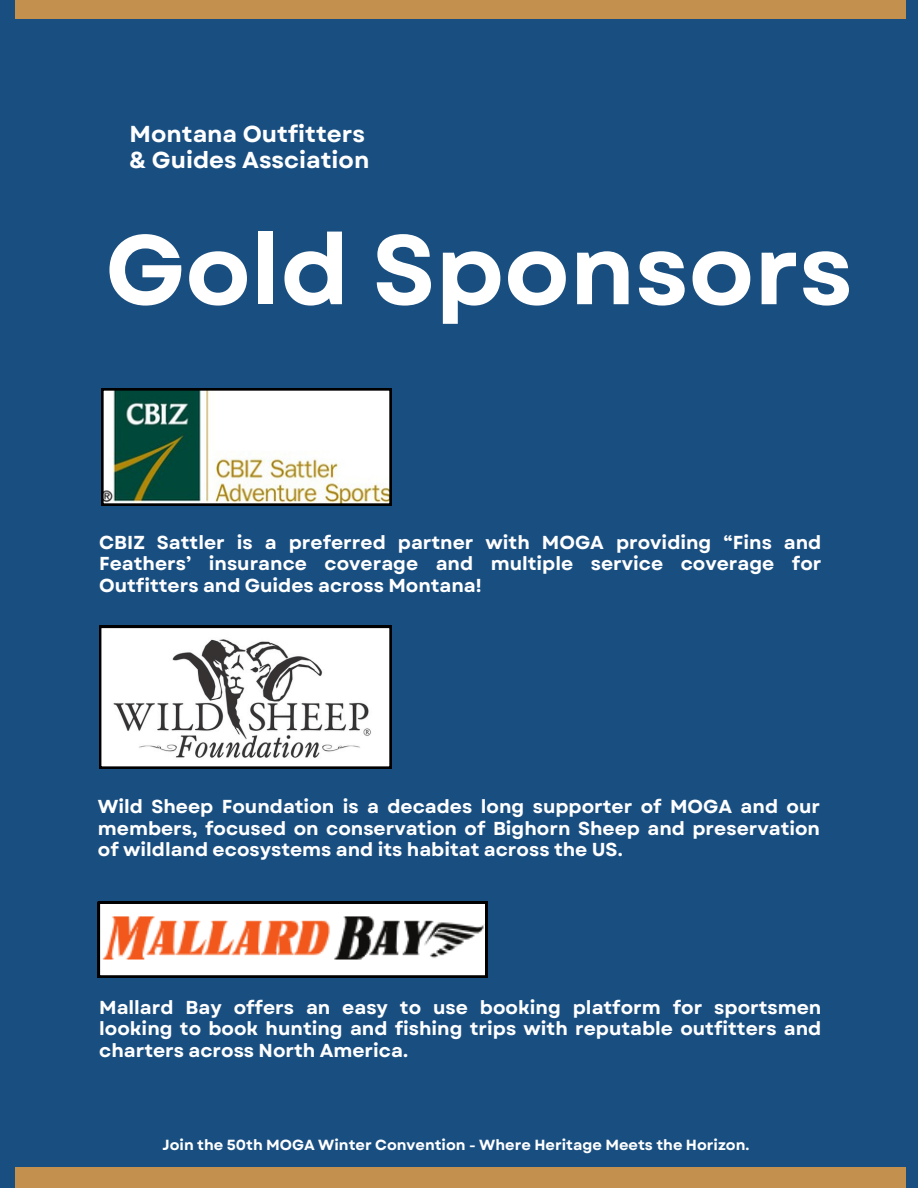
<style>
.page{position:relative;width:918px;height:1188px;background:#194e80}
.page>*{position:absolute;margin:0;border:0;box-sizing:border-box;transform-origin:0 0}
.t1{font:700 98.1px "Garet";color:#fff}
.t2{font:700 23.1px/26.7px "Garet";color:#fff}
.t3{font:700 18.75px/21.3px "Garet";color:#fff;text-align:justify}
.t4{font:700 14.7px "Garet";color:#fff}
</style>
<div class="page">
<div style="left:15px;top:0;width:890px;height:19px;background:#c3904e"></div>
<div style="left:15px;top:1167px;width:890px;height:21px;background:#c3904e"></div>
<svg style="left:101px;top:388px;width:291px;height:117px;background:#adbbaf"></svg>
<svg style="left:99px;top:626px;width:293px;height:143px;background:#d5d5d5"></svg>
<svg style="left:98px;top:902px;width:389px;height:75px;background:#d7beb4"></svg>
<h1 class="t2" style="left:130px;top:120px;width:241px">Montana Outfitters &amp; Guides Assciation</h1>
<h2 class="t1" style="left:105px;top:199px;width:749px">Gold Sponsors</h2>
<h3 class="t3" style="left:99px;top:532px;width:724px">CBIZ Sattler is a preferred partner with MOGA providing “Fins and Feathers’ insurance coverage and multiple service coverage for Outfitters and Guides across Montana!</h3>
<p class="t3" style="left:98px;top:796px;width:724px">Wild Sheep Foundation is a decades long supporter of MOGA and our members, focused on conservation of Bighorn Sheep and preservation of wildland ecosystems and its habitat across the US.</p>
<h3 class="t3" style="left:99px;top:997px;width:724px">Mallard Bay offers an easy to use booking platform for sportsmen looking to book hunting and fishing trips with reputable outfitters and charters across North America.</h3>
<p class="t4" style="left:163px;top:1134px;width:588px">Join the 50th MOGA Winter Convention - Where Heritage Meets the Horizon.</p>
</div>
